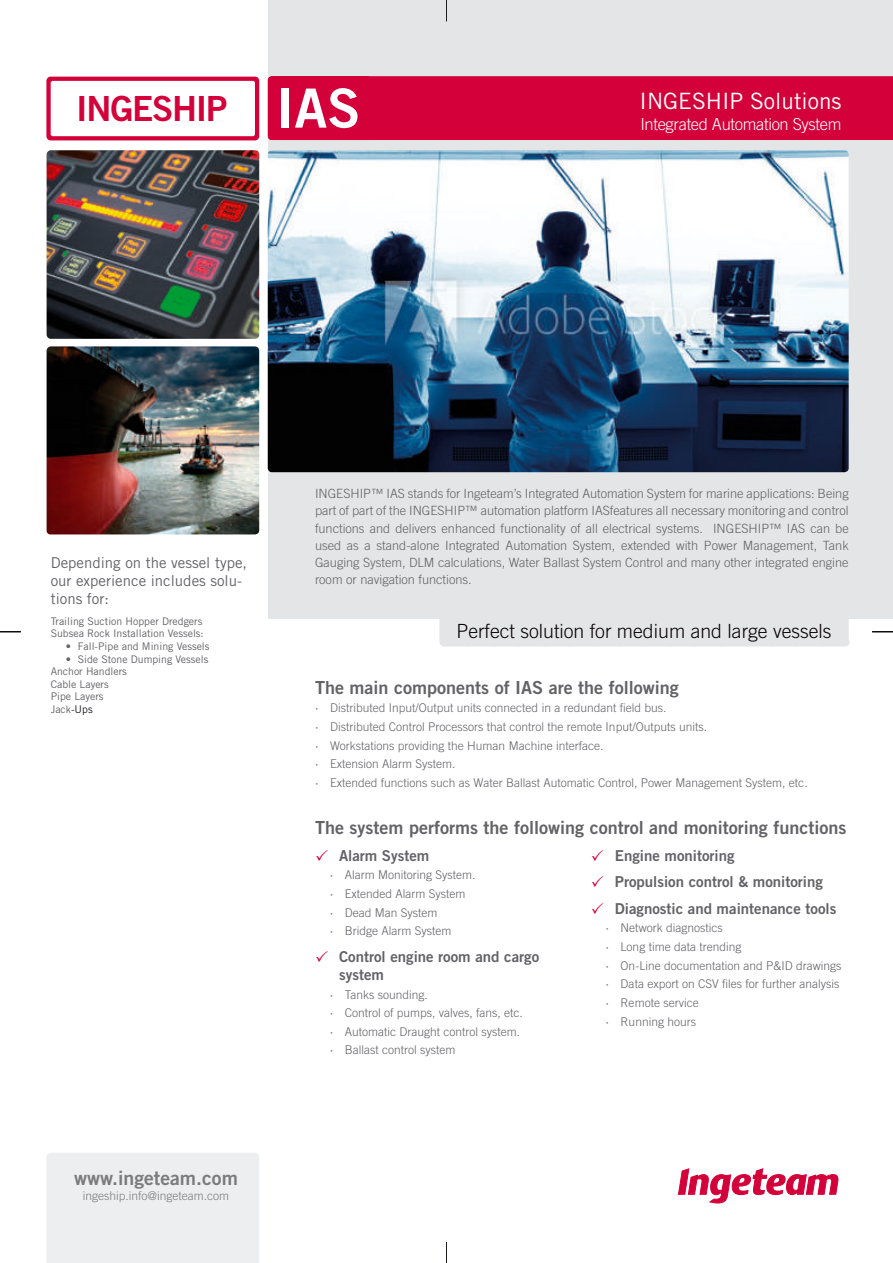
<style>
.page{position:relative;width:893px;height:1263px;background:#fff}
.page>*{position:absolute;margin:0;border:0;box-sizing:border-box;transform-origin:0 0}
.t1{font:54px "Trade Gothic LT Std Bd 2";color:#fff}
.t2{font:34.65px "Trade Gothic LT Std Bd 2";letter-spacing:-.035em;color:#d4003a}
.t3{font:22.5px "Trade Gothic LT Std";color:#fff}
.t4{font:300 19.5px "Trade Gothic LT Std";color:#070004}
.t5{font:19.5px "Trade Gothic LT Std Bd 2";color:#7c7b7f}
.t6{font:18px "Trade Gothic LT Std Bd 2";color:#636267}
.t7{font:300 16.5px "Trade Gothic LT Std";letter-spacing:-.02em;color:#fff}
.t8{font:15px/18px "Trade Gothic LT Std Bd 2";color:#636267}
.t9{font:15px/18px "Trade Gothic LT Std";color:#636267}
.t10{font:300 12.75px/17.2px "Trade Gothic LT Std";color:#636267;text-align:justify}
.t11{font:300 12px/18.6px "Trade Gothic LT Std";color:#636267}
.t12{font:300 12px "Trade Gothic LT Std";color:#7c7b7f}
.t13{font:10.5px/12.6px "Trade Gothic LT Std";color:#636267}
.s1{color:#1b1c20}
.s2{font-weight:400}
.s3{color:#d4003a}
</style>
<div class="page">
<div style="left:46px;top:1153px;width:213px;height:109px;background:#edeeef"></div>
<svg style="left:678px;top:1168px;width:159px;height:34px"></svg>
<div style="left:268px;top:0;width:624px;height:618px;background:#e3e5e6"></div>
<div style="left:439px;top:618px;width:409px;height:24px;background:#e3e5e6"></div>
<div style="left:443px;top:638px;width:401px;height:8px;background:#e3e5e6"></div>
<img style="left:267px;top:150px;width:581px;height:322px">
<svg style="left:0;top:631px;width:21px;height:1px"></svg>
<svg style="left:872px;top:631px;width:20px;height:1px"></svg>
<svg style="left:446px;top:1242px;width:1px;height:20px"></svg>
<svg style="left:446px;top:0;width:1px;height:21px"></svg>
<img style="left:47px;top:150px;width:212px;height:189px">
<img style="left:47px;top:346px;width:212px;height:188px">
<svg style="left:46px;top:77px;width:213px;height:63px;fill:#d4003a"></svg>
<div style="left:51px;top:81px;width:204px;height:55px;background:#fff;border-radius:2px"></div>
<div style="left:267px;top:76px;width:625px;height:64px;background:#d4003a"></div>
<h2 class="t2" style="left:76px;top:87px;width:153px">INGESHIP</h2>
<h1 class="t1" style="left:276px;top:75px;width:85px">IAS</h1>
<h3 class="t3" style="left:639px;top:88px;width:203px">INGESHIP Solutions</h3>
<h3 class="t7" style="left:640px;top:115px;width:203px">Integrated Automation System</h3>
<p class="t9" style="left:51px;top:553px;width:198px">Depending on the vessel type, our experience includes solu&shy;tions for:</p>
<p class="t13" style="left:51px;top:614px;width:155px">Trailing Suction Hopper Dredgers<br>Subsea Rock Installation Vessels:</p>
<p class="t13" style="left:66px;top:639px;width:145px">• Fall-Pipe and Mining Vessels</p>
<p class="t13" style="left:51px;top:652px;width:159px;text-indent:15px">• Side Stone Dumping Vessels<br>Anchor Handlers<br>Cable Layers<br>Pipe Layers<br>Jack<span class="s1">-Ups</span></p>
<h3 class="t5" style="left:74px;top:1165px;width:165px">www.ingeteam.com</h3>
<p class="t12" style="left:83px;top:1188px;width:148px">ingeship.info@ingeteam.com</p>
<p class="t10" style="left:315px;top:484px;width:535px">INGESHIP™ IAS stands for Ingeteam’s Integrated Automation System for marine applications: Being part of part of the INGESHIP™ automation platform IASfeatures all necessary monitoring and control functions and delivers enhanced functionality of all electrical systems. INGESHIP™ IAS can be used as a stand-alone Integrated Automation System, extended with Power Management, Tank Gauging System, DLM calculations, Water Ballast System Control and many other integrated engine room or navigation functions.</p>
<h3 class="t4" style="left:456px;top:619px;width:376px">Perfect solution for medium and large vessels</h3>
<h3 class="t6" style="left:315px;top:676px;width:365px">The main components of IAS are the following</h3>
<p class="t11" style="left:315px;top:698px;width:494px"><span class="s2">∙</span> Distributed Input/Output units connected in a redundant field bus.<br><span class="s2">∙</span> Distributed Control Processors that control the remote Input/Outputs units.<br><span class="s2">∙</span> Workstations providing the Human Machine interface.<br><span class="s2">∙</span> Extension Alarm System.<br><span class="s2">∙</span> Extended functions such as Water Ballast Automatic Control, Power Management System, etc.</p>
<h3 class="t6" style="left:315px;top:816px;width:532px">The system performs the following control and monitoring functions</h3>
<p class="t8" style="left:315px;top:845px;width:116px"><span class="s3">✓</span> Alarm System</p>
<p class="t11" style="left:329px;top:865px;width:147px"><span class="s2">∙</span> Alarm Monitoring System. <span class="s2">∙</span> Extended Alarm System<br><span class="s2">∙</span> Dead Man System<br><span class="s2">∙</span> Bridge Alarm System</p>
<p class="t8" style="left:339px;top:946px;width:201px;text-indent:-24px"><span class="s3">✓</span> Control engine room and cargo system</p>
<p class="t11" style="left:329px;top:984px;width:195px"><span class="s2">∙</span> Tanks sounding.<br><span class="s2">∙</span> Control of pumps, valves, fans, etc. <span class="s2">∙</span> Automatic Draught control system. <span class="s2">∙</span> Ballast control system</p>
<p class="t8" style="left:590px;top:845px;width:145px"><span class="s3">✓</span> Engine monitoring</p>
<p class="t8" style="left:590px;top:872px;width:233px"><span class="s3">✓</span> Propulsion control &amp; monitoring</p>
<p class="t8" style="left:590px;top:898px;width:247px"><span class="s3">✓</span> Diagnostic and maintenance tools</p>
<p class="t11" style="left:605px;top:918px;width:237px"><span class="s2">∙</span> Network diagnostics<br><span class="s2">∙</span> Long time data trending<br><span class="s2">∙</span> On-Line documentation and P&amp;ID drawings <span class="s2">∙</span> Data export on CSV files for further analysis <span class="s2">∙</span> Remote service<br><span class="s2">∙</span> Running hours</p>
</div>
